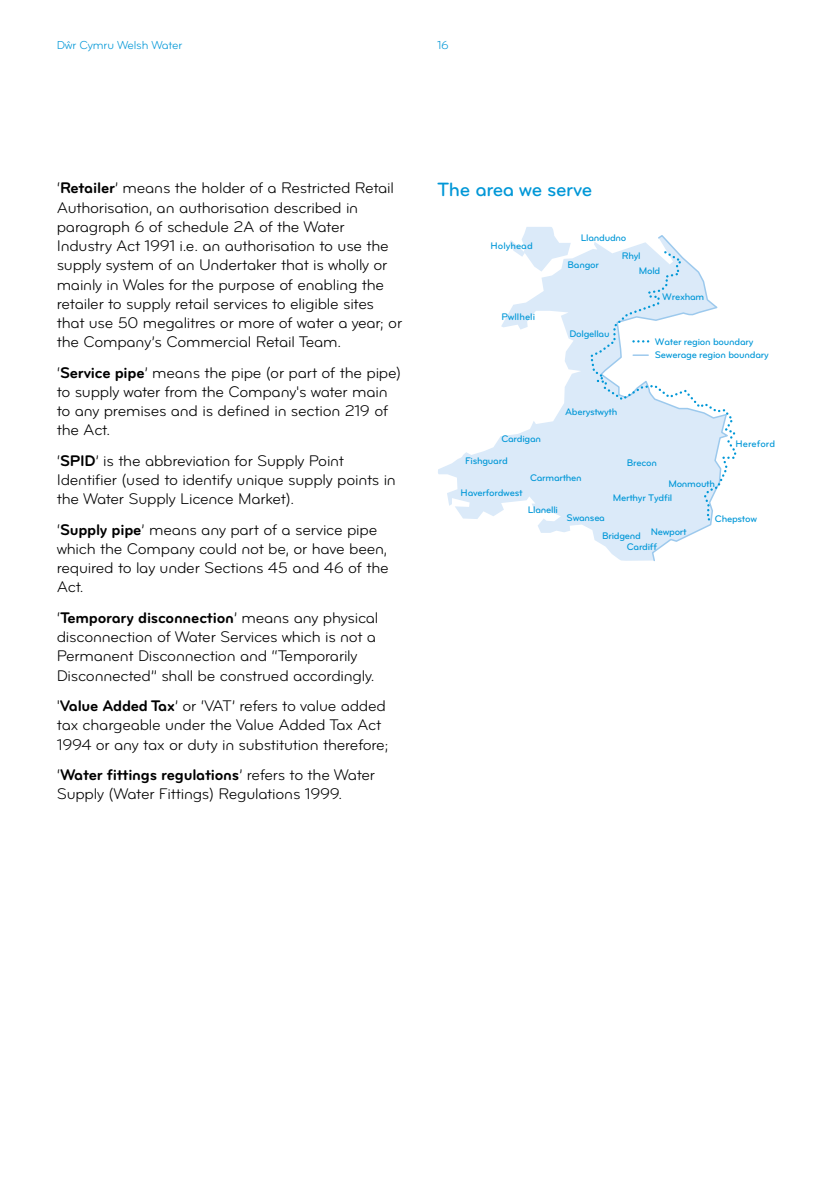
<style>
.page{position:relative;width:840px;height:1191px;background:#fff}
.page>*{position:absolute;margin:0;border:0;box-sizing:border-box;transform-origin:0 0}
.t1{font:20px "Bryant Pro Medium Alternate";letter-spacing:-.02em;color:#0097d7}
.t2{font:16px/19.2px "Bryant Pro Regular Alternate";letter-spacing:-.015em;color:#000}
.t3{font:16px "Bryant Pro Bold Alternate";letter-spacing:-.015em;color:#000}
.t4{font:12px "Bryant Pro Regular Alternate";letter-spacing:-.015em;color:#0097d7}
.t5{font:10px/15px "Bryant Pro Medium Alternate";letter-spacing:-.025em;color:#0097d7}
.t6{font:10px "Bryant Pro Medium Alternate";color:#0097d7}
.s1{font-family:"Bryant Pro Bold Alternate"}
.s2{font-family:"Bryant Pro Regular Alternate"}
</style>
<div class="page">
<svg style="left:438px;top:243px;width:160px;height:299px"></svg>
<svg style="left:509px;top:227px;width:61px;height:44px"></svg>
<svg style="left:598px;top:525px;width:113px;height:36px"></svg>
<svg style="left:587px;top:235px;width:150px;height:290px"></svg>
<p class="t4" style="left:57px;top:38px;width:127px">Dŵr Cymru Welsh Water</p>
<p class="t4" style="left:437px;top:38px;width:13px">16</p>
<p class="t2" style="left:57px;top:179px;width:347px">‘<span class="s1">Retailer</span>’ means the holder of a Restricted Retail Authorisation, an authorisation described in paragraph 6 of schedule 2A of the Water Industry Act 1991 i.e. an authorisation to use the supply system of an Undertaker that is wholly or mainly in Wales for the purpose of enabling the retailer to supply retail services to eligible sites that use 50 megalitres or more of water a year; or the Company’s Commercial Retail Team.</p>
<p class="t2" style="left:57px;top:363px;width:346px">‘<span class="s1">Service pipe</span>’ means the pipe (or part of the pipe) to supply water from the Company's water main to any premises and is defined in section 219 of the Act.</p>
<p class="t2" style="left:57px;top:451px;width:340px">‘<span class="s1">SPID</span>’ is the abbreviation for Supply Point<br>Identifier (used to identify unique supply points in the Water Supply Licence Market).</p>
<p class="t2" style="left:57px;top:520px;width:333px">‘<span class="s1">Supply pipe</span>’ means any part of a service pipe which the Company could not be, or have been, required to lay under Sections 45 and 46 of the Act.</p>
<p class="t3" style="left:57px;top:608px;width:323px"><span class="s2">‘</span>Temporary disconnection<span class="s2">’ means any physical</span></p>
<p class="t2" style="left:57px;top:627px;width:321px">disconnection of Water Services which is not a<br>Permanent Disconnection and “Temporarily<br>Disconnected” shall be construed accordingly.</p>
<p class="t2" style="left:57px;top:696px;width:333px">'<span class="s1">Value Added Tax</span>’ or ‘VAT’ refers to value added tax chargeable under the Value Added Tax Act<br>1994 or any tax or duty in substitution therefore;</p>
<p class="t3" style="left:57px;top:765px;width:319px"><span class="s2">‘</span>Water fittings regulations<span class="s2">’ refers to the Water</span></p>
<p class="t2" style="left:57px;top:784px;width:287px">Supply (Water Fittings) Regulations 1999.</p>
<p class="t1" style="left:437px;top:178px;width:157px">The area we serve</p>
<p class="t6" style="left:490px;top:240px;width:44px">Holyhead</p>
<p class="t6" style="left:501px;top:310px;width:35px">Pwllheli</p>
<p class="t5" style="left:501px;top:431px;width:41px">Cardigan</p>
<p class="t5" style="left:465px;top:453px;width:44px">Fishguard</p>
<p class="t5" style="left:580px;top:230px;width:47px">Llandudno</p>
<p class="t5" style="left:567px;top:257px;width:33px">Bangor</p>
<p class="t5" style="left:569px;top:326px;width:42px">Dolgellau</p>
<p class="t5" style="left:638px;top:248px;width:23px;text-indent:-17px">Rhyl<br>Mold</p>
<p class="t5" style="left:662px;top:289px;width:44px">Wrexham</p>
<p class="t5" style="left:654px;top:334px;width:100px">Water region boundary</p>
<p class="t5" style="left:654px;top:347px;width:115px">Sewerage region boundary</p>
<p class="t5" style="left:564px;top:404px;width:54px">Aberystwyth</p>
<p class="t5" style="left:626px;top:455px;width:32px">Brecon</p>
<p class="t6" style="left:735px;top:437px;width:41px">Hereford</p>
<p class="t5" style="left:529px;top:470px;width:53px">Carmarthen</p>
<p class="t5" style="left:668px;top:476px;width:48px">Monmouth</p>
<p class="t5" style="left:460px;top:485px;width:63px">Haverfordwest</p>
<p class="t5" style="left:612px;top:490px;width:61px">Merthyr Tydfil</p>
<p class="t5" style="left:527px;top:502px;width:32px">Llanelli</p>
<p class="t5" style="left:566px;top:510px;width:40px">Swansea</p>
<p class="t5" style="left:714px;top:511px;width:44px">Chepstow</p>
<p class="t5" style="left:650px;top:524px;width:37px">Newport</p>
<p class="t5" style="left:601px;top:528px;width:40px">Bridgend</p>
<p class="t5" style="left:626px;top:539px;width:32px">Cardiff</p>
</div>
